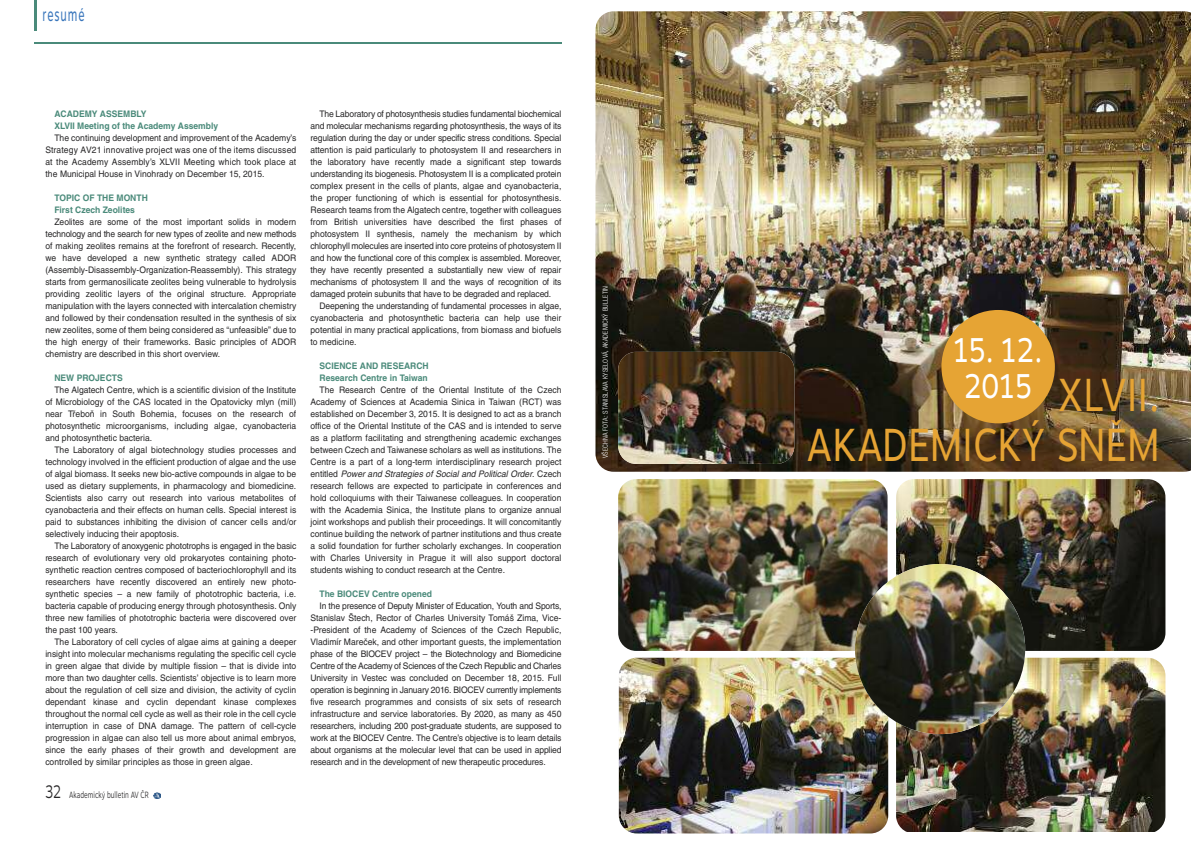
<style>
.page{position:relative;width:1191px;height:842px;background:#fff}
.page>*{position:absolute;margin:0;border:0;box-sizing:border-box;transform-origin:0 0}
.t1{font:46px/50px "Motiva Sans Regular+RDHTLF";letter-spacing:.01em;color:#e6a434;text-align:right;scale:.8 1}
.t2{font:34px/36px "Motiva Sans Regular+RDHTLF";color:#fff;text-align:center;scale:.8 1}
.t3{font:18px "Motiva Sans";letter-spacing:.085em;color:#3875bb;scale:.6 1}
.t4{font:9px/12px "Helvetica CE";color:#272627;text-align:justify;scale:.95 1}
.t5{font:700 9px/12px "Helvetica CE";color:#4a8a7a;scale:.95 1}
.t6{font:9px "Motiva Sans Light OTF";color:#272627;scale:.7 1}
.t7{font:7px "Helvetica NCE Light Cond+YCCNXE";letter-spacing:.025em;color:#fff}
.s1{font-size:18px}
.s2{font-style:italic}
</style>
<div class="page">
<hr style="left:34px;top:0;width:3px;height:31px;background:#4a8a7a">
<svg style="left:153px;top:792px;width:7px;height:7px"></svg>
<hr style="left:34px;top:43px;width:527px;height:1px;background:#4a8a7a">
<img style="left:595px;top:11px;width:596px;height:461px">
<img style="left:618px;top:479px;width:269px;height:172px;border-radius:18px">
<img style="left:618px;top:352px;width:176px;height:112px;border-radius:18px">
<img style="left:896px;top:479px;width:269px;height:172px;border-radius:18px">
<img style="left:619px;top:658px;width:269px;height:175px;border-radius:18px">
<img style="left:896px;top:658px;width:269px;height:173px">
<img style="left:855px;top:564px;width:170px;height:170px;border-radius:50%">
<div style="left:941px;top:310px;width:113px;height:113px;background:#e6a434;border-radius:50%"></div>
<h3 class="t3" style="left:43px;top:8px;width:72px">resumé</h3>
<p class="t5" style="left:54px;top:108px;width:174px">ACADEMY ASSEMBLY<br>XLVII Meeting of the Academy Assembly</p>
<p class="t4" style="left:45px;top:132px;width:266px;text-indent:9px">The continuing development and improvement of the Academy’s Strategy AV21 innovative project was one of the items discussed at the Academy Assembly’s XLVII Meeting which took place at the Municipal House in Vinohrady on December 15, 2015.</p>
<p class="t5" style="left:54px;top:192px;width:100px">TOPIC OF THE MONTH<br>First Czech Zeolites</p>
<p class="t4" style="left:45px;top:216px;width:266px;text-indent:9px">Zeolites are some of the most important solids in modern technology and the search for new types of zeolite and new methods of making zeolites remains at the forefront of research. Recently, we have developed a new synthetic strategy called ADOR (Assembly-Disassembly-Organization-Reassembly). This strategy starts from germanosilicate zeolites being vulnerable to hydrolysis providing zeolitic layers of the original structure. Appropriate manipulation with the layers connected with intercalation chemistry and followed by their condensation resulted in the synthesis of six new zeolites, some of them being considered as “unfeasible” due to the high energy of their frameworks. Basic principles of ADOR chemistry are described in this short overview.</p>
<p class="t5" style="left:54px;top:372px;width:73px">NEW PROJECTS</p>
<p class="t4" style="left:45px;top:384px;width:266px;text-indent:9px">The Algatech Centre, which is a scientific division of the Institute of Microbiology of the CAS located in the Opatovicky mlyn (mill) near Třeboň in South Bohemia, focuses on the research of photosynthetic microorganisms, including algae, cyanobacteria and photosynthetic bacteria.</p>
<p class="t4" style="left:45px;top:444px;width:266px;text-indent:9px">The Laboratory of algal biotechnology studies processes and technology involved in the efficient production of algae and the use of algal biomass. It seeks new bio-active compounds in algae to be used as dietary supplements, in pharmacology and biomedicine.<br>Scientists also carry out research into various metabolites of cyanobacteria and their effects on human cells. Special interest is paid to substances inhibiting the division of cancer cells and/or selectively inducing their apoptosis.</p>
<p class="t4" style="left:45px;top:540px;width:266px;text-indent:9px">The Laboratory of anoxygenic phototrophs is engaged in the basic research of evolutionary very old prokaryotes containing photo&shy;synthetic reaction centres composed of bacteriochlorophyll and its researchers have recently discovered an entirely new photo&shy;synthetic species – a new family of phototrophic bacteria, i.e. bacteria capable of producing energy through photosynthesis. Only three new families of phototrophic bacteria were discovered over the past 100 years.</p>
<p class="t4" style="left:45px;top:636px;width:266px;text-indent:9px">The Laboratory of cell cycles of algae aims at gaining a deeper insight into molecular mechanisms regulating the specific cell cycle in green algae that divide by multiple fission – that is divide into more than two daughter cells. Scientists’ objective is to learn more about the regulation of cell size and division, the activity of cyclin dependant kinase and cyclin dependant kinase complexes throughout the normal cell cycle as well as their role in the cell cycle interruption in case of DNA damage. The pattern of cell-cycle progression in algae can also tell us more about animal embryos, since the early phases of their growth and development are controlled by similar principles as those in green algae.</p>
<p class="t6" style="left:45px;top:788px;width:149px"><span class="s1">32</span> Akademický bulletin AV ČR</p>
<p class="t4" style="left:310px;top:108px;width:266px;text-indent:9px">The Laboratory of photosynthesis studies fundamental biochemical and molecular mechanisms regarding photosynthesis, the ways of its regulation during the day or under specific stress conditions. Special attention is paid particularly to photosystem II and researchers in the laboratory have recently made a significant step towards understanding its biogenesis. Photosystem II is a complicated protein complex present in the cells of plants, algae and cyanobacteria, the proper functioning of which is essential for photosynthesis.<br>Research teams from the Algatech centre, together with colleagues from British universities have described the first phases of photosystem II synthesis, namely the mechanism by which chlorophyll molecules are inserted into core proteins of photosystem II and how the functional core of this complex is assembled. Moreover, they have recently presented a substantially new view of repair mechanisms of photosystem II and the ways of recognition of its damaged protein subunits that have to be degraded and replaced.</p>
<p class="t4" style="left:310px;top:300px;width:266px;text-indent:9px">Deepening the understanding of fundamental processes in algae, cyanobacteria and photosynthetic bacteria can help use their potential in many practical applications, from biomass and biofuels to medicine.</p>
<p class="t5" style="left:319px;top:360px;width:116px">SCIENCE AND RESEARCH<br>Research Centre in Taiwan</p>
<p class="t4" style="left:310px;top:384px;width:266px;text-indent:9px">The Research Centre of the Oriental Institute of the Czech Academy of Sciences at Academia Sinica in Taiwan (RCT) was established on December 3, 2015. It is designed to act as a branch office of the Oriental Institute of the CAS and is intended to serve as a platform facilitating and strengthening academic exchanges between Czech and Taiwanese scholars as well as institutions. The Centre is a part of a long-term interdisciplinary research project entitled <span class="s2">Power and Strategies of Social and Political Order</span>. Czech research fellows are expected to participate in conferences and hold colloquiums with their Taiwanese colleagues. In cooperation with the Academia Sinica, the Institute plans to organize annual joint workshops and publish their proceedings. It will concomitantly continue building the network of partner institutions and thus create a solid foundation for further scholarly exchanges. In cooperation with Charles University in Prague it will also support doctoral students wishing to conduct research at the Centre.</p>
<p class="t5" style="left:319px;top:588px;width:120px">The BIOCEV Centre opened</p>
<p class="t4" style="left:310px;top:600px;width:266px;text-indent:9px">In the presence of Deputy Minister of Education, Youth and Sports, Stanislav Štech, Rector of Charles University Tomáš Zima, Vice--President of the Academy of Sciences of the Czech Republic, Vladimír Mareček, and other important guests, the implementation phase of the BIOCEV project – the Biotechnology and Biomedicine Centre of the Academy of Sciences of the Czech Republic and Charles University in Vestec was concluded on December 18, 2015. Full operation is beginning in January 2016. BIOCEV currently implements five research programmes and consists of six sets of research infrastructure and service laboratories. By 2020, as many as 450 researchers, including 200 post-graduate students, are supposed to work at the BIOCEV Centre. The Centre’s objective is to learn details about organisms at the molecular level that can be used in applied research and in the development of new therapeutic procedures.</p>
<p class="t7" style="left:601px;top:458px;width:174px;rotate:-90deg">VŠECHNA FOTA: STANISLAVA KYSELOVÁ, AKADEMICKÝ BULLETIN</p>
<h2 class="t2" style="left:953px;top:334px;width:113px">15. 12.<br>2015</h2>
<h1 class="t1" style="left:806px;top:373px;width:443px">XLVII.<br>AKADEMICKÝ SNĚM</h1>
</div>
